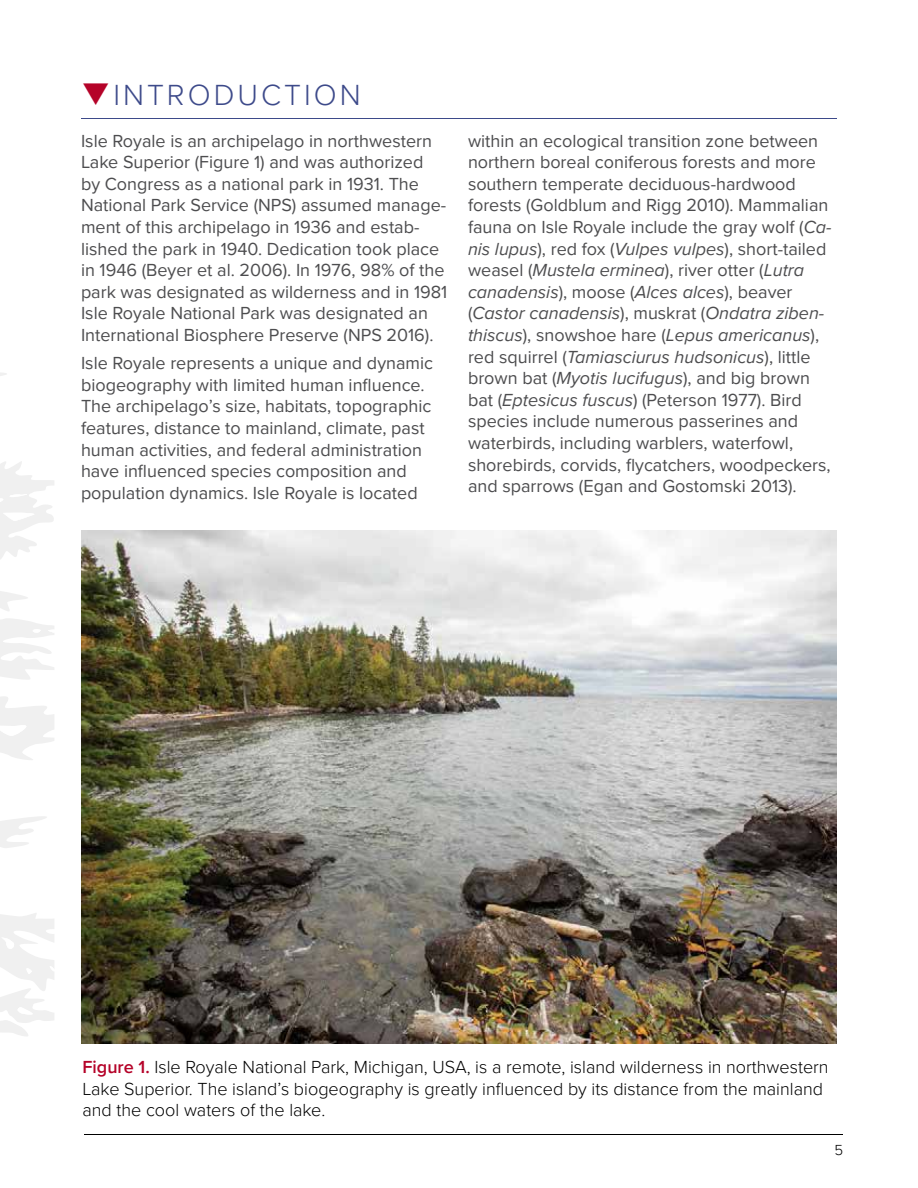
<style>
.page{position:relative;width:918px;height:1188px;background:#fff}
.page>*{position:absolute;margin:0;border:0;box-sizing:border-box;transform-origin:0 0}
.t1{font:300 30px "Proxima Nova";letter-spacing:.1em;color:#3d4a8a}
.t2{font:18px/21.6px "Proxima Nova";color:#4d4d4f}
.t3{font:300 18px/21.6px "Proxima Nova";color:#000}
.t4{font:300 15px "Proxima Nova";color:#000}
.s1{color:#b50329}
.s2{font-style:italic}
.s3{font-weight:600;color:#b50329}
</style>
<div class="page">
<hr style="left:84px;top:1134px;width:759px;height:1px;background:#000">
<svg style="left:0;top:373px;width:54px;height:663px"></svg>
<hr style="left:81px;top:118px;width:756px;height:1px;background:#3d4a8a">
<img style="left:81px;top:531px;width:756px;height:512px">
<h1 class="t1" style="left:81px;top:72px;width:281px"><span class="s1">❑</span>INTRODUCTION</h1>
<p class="t2" style="left:81px;top:129px;width:368px">Isle Royale is an archipelago in northwestern Lake Superior (Figure 1) and was authorized<br>by Congress as a national park in 1931. The National Park Service (NPS) assumed manage&shy;ment of this archipelago in 1936 and estab&shy;lished the park in 1940. Dedication took place in 1946 (Beyer et al. 2006). In 1976, 98% of the park was designated as wilderness and in 1981<br>Isle Royale National Park was designated an International Biosphere Preserve (NPS 2016).</p>
<p class="t2" style="left:81px;top:352px;width:354px">Isle Royale represents a unique and dynamic biogeography with limited human influence.<br>The archipelago’s size, habitats, topographic features, distance to mainland, climate, past human activities, and federal administration have influenced species composition and population dynamics. Isle Royale is located</p>
<p class="t2" style="left:468px;top:129px;width:365px">within an ecological transition zone between northern boreal coniferous forests and more southern temperate deciduous-hardwood forests (Goldblum and Rigg 2010). Mammalian fauna on Isle Royale include the gray wolf (<span class="s2">Ca&shy;nis lupus</span>), red fox (<span class="s2">Vulpes vulpes</span>), short-tailed weasel (<span class="s2">Mustela erminea</span>), river otter (<span class="s2">Lutra canadensis</span>), moose (<span class="s2">Alces alces</span>), beaver (<span class="s2">Castor canadensis</span>), muskrat (<span class="s2">Ondatra ziben&shy;thiscus</span>), snowshoe hare (<span class="s2">Lepus americanus</span>), red squirrel (<span class="s2">Tamiasciurus hudsonicus</span>), little brown bat (<span class="s2">Myotis lucifugus</span>), and big brown bat (<span class="s2">Eptesicus fuscus</span>) (Peterson 1977). Bird species include numerous passerines and waterbirds, including warblers, waterfowl, shorebirds, corvids, flycatchers, woodpeckers, and sparrows (Egan and Gostomski 2013).</p>
<p class="t3" style="left:82px;top:1055px;width:748px"><span class="s3">Figure 1.</span> Isle Royale National Park, Michigan, USA, is a remote, island wilderness in northwestern<br>Lake Superior. The island’s biogeography is greatly influenced by its distance from the mainland and the cool waters of the lake.</p>
<p class="t4" style="left:835px;top:1139px;width:10px">5</p>
</div>
